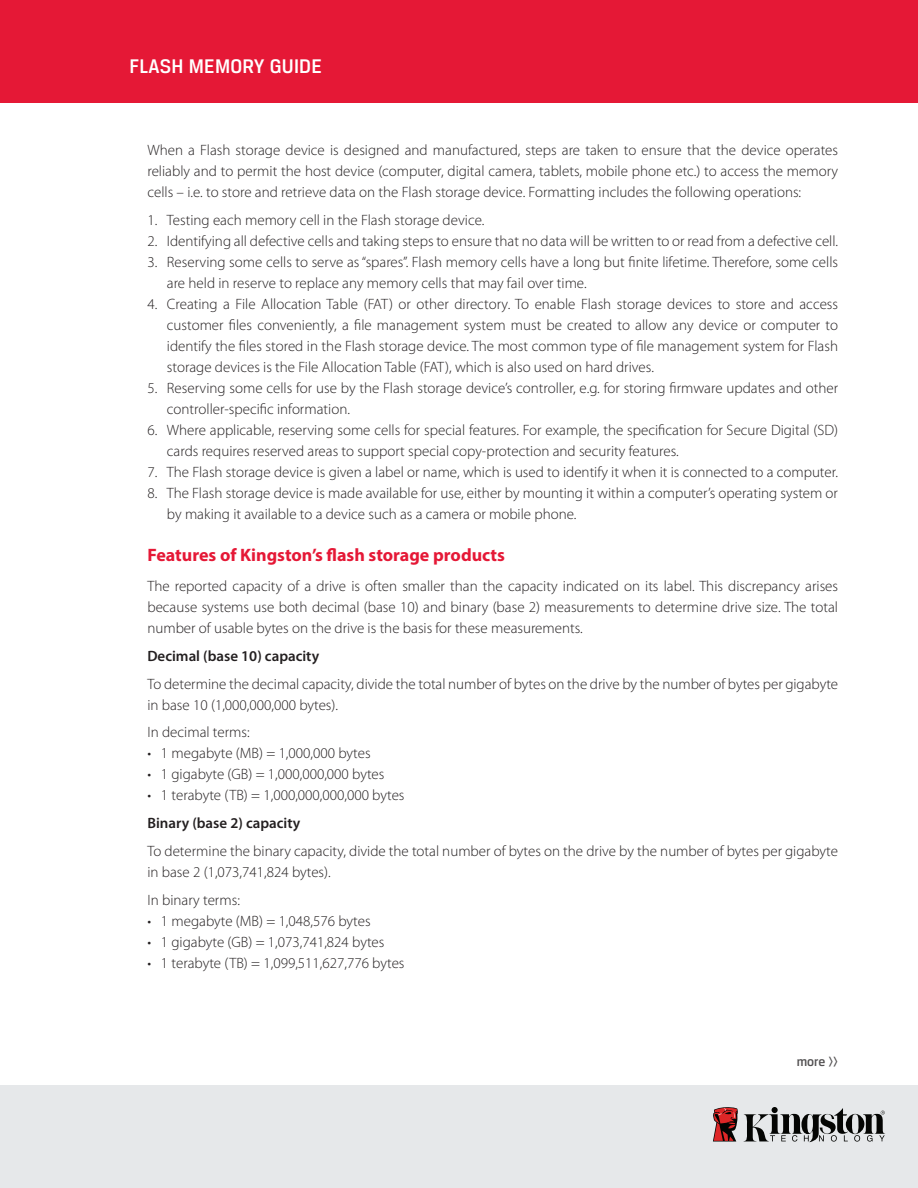
<style>
.page{position:relative;width:918px;height:1188px;background:#fff}
.page>*{position:absolute;margin:0;border:0;box-sizing:border-box;transform-origin:0 0}
.t1{font:500 21px "Breuer Text";letter-spacing:.01em;color:#fff}
.t2{font:700 18px "Myriad Pro";color:#e51836}
.t3{font:300 15px/21px "Myriad Pro";color:#231f20}
.t4{font:600 15px "Myriad Pro";color:#231f20}
.t5{font:500 13.5px "Breuer Text";color:#525051}
</style>
<div class="page">
<div style="left:0;top:0;width:918px;height:103px;background:#e51836"></div>
<div style="left:0;top:1085px;width:918px;height:103px;background:#e6e8ea"></div>
<svg style="left:744px;top:1107px;width:141px;height:35px"></svg>
<svg style="left:713px;top:1107px;width:25px;height:35px"></svg>
<h1 class="t1" style="left:130px;top:55px;width:194px">FLASH MEMORY GUIDE</h1>
<p class="t3" style="left:147px;top:140px;width:692px;text-align:justify">When a Flash storage device is designed and manufactured, steps are taken to ensure that the device operates reliably and to permit the host device (computer, digital camera, tablets, mobile phone etc.) to access the memory cells – i.e. to store and retrieve data on the Flash storage device. Formatting includes the following operations:</p>
<p class="t3" style="left:147px;top:209px;width:339px">1. Testing each memory cell in the Flash storage device.</p>
<p class="t3" style="left:147px;top:230px;width:692px">2. Identifying all defective cells and taking steps to ensure that no data will be written to or read from a defective cell.</p>
<p class="t3" style="left:167px;top:251px;width:673px;text-indent:-20px">3. Reserving some cells to serve as “spares”. Flash memory cells have a long but finite lifetime. Therefore, some cells are held in reserve to replace any memory cells that may fail over time.</p>
<p class="t3" style="left:167px;top:293px;width:673px;text-align:justify;text-indent:-20px">4. Creating a File Allocation Table (FAT) or other directory. To enable Flash storage devices to store and access customer files conveniently, a file management system must be created to allow any device or computer to identify the files stored in the Flash storage device. The most common type of file management system for Flash storage devices is the File Allocation Table (FAT), which is also used on hard drives.</p>
<p class="t3" style="left:167px;top:377px;width:673px;text-indent:-20px">5. Reserving some cells for use by the Flash storage device’s controller, e.g. for storing firmware updates and other controller-specific information.</p>
<p class="t3" style="left:167px;top:419px;width:673px;text-indent:-20px">6. Where applicable, reserving some cells for special features. For example, the specification for Secure Digital (SD) cards requires reserved areas to support special copy-protection and security features.</p>
<p class="t3" style="left:147px;top:461px;width:692px">7. The Flash storage device is given a label or name, which is used to identify it when it is connected to a computer.</p>
<p class="t3" style="left:167px;top:482px;width:673px;text-indent:-20px">8. The Flash storage device is made available for use, either by mounting it within a computer’s operating system or by making it available to a device such as a camera or mobile phone.</p>
<p class="t2" style="left:147px;top:543px;width:359px">Features of Kingston’s flash storage products</p>
<p class="t3" style="left:147px;top:575px;width:692px;text-align:justify">The reported capacity of a drive is often smaller than the capacity indicated on its label. This discrepancy arises because systems use both decimal (base 10) and binary (base 2) measurements to determine drive size. The total number of usable bytes on the drive is the basis for these measurements.</p>
<p class="t4" style="left:147px;top:646px;width:173px">Decimal (base 10) capacity</p>
<p class="t3" style="left:147px;top:673px;width:692px">To determine the decimal capacity, divide the total number of bytes on the drive by the number of bytes per gigabyte in base 10 (1,000,000,000 bytes).</p>
<p class="t3" style="left:147px;top:722px;width:104px">In decimal terms:</p>
<p class="t3" style="left:147px;top:743px;width:225px">• 1 megabyte (MB) = 1,000,000 bytes</p>
<p class="t3" style="left:147px;top:764px;width:239px">• 1 gigabyte (GB) = 1,000,000,000 bytes</p>
<p class="t3" style="left:147px;top:785px;width:259px">• 1 terabyte (TB) = 1,000,000,000,000 bytes</p>
<p class="t4" style="left:147px;top:813px;width:154px">Binary (base 2) capacity</p>
<p class="t3" style="left:147px;top:840px;width:692px">To determine the binary capacity, divide the total number of bytes on the drive by the number of bytes per gigabyte in base 2 (1,073,741,824 bytes).</p>
<p class="t3" style="left:147px;top:889px;width:94px">In binary terms:</p>
<p class="t3" style="left:147px;top:910px;width:225px">• 1 megabyte (MB) = 1,048,576 bytes</p>
<p class="t3" style="left:147px;top:931px;width:239px">• 1 gigabyte (GB) = 1,073,741,824 bytes</p>
<p class="t3" style="left:147px;top:952px;width:259px">• 1 terabyte (TB) = 1,099,511,627,776 bytes</p>
<p class="t5" style="left:797px;top:1054px;width:43px">more &gt;&gt;</p>
</div>
